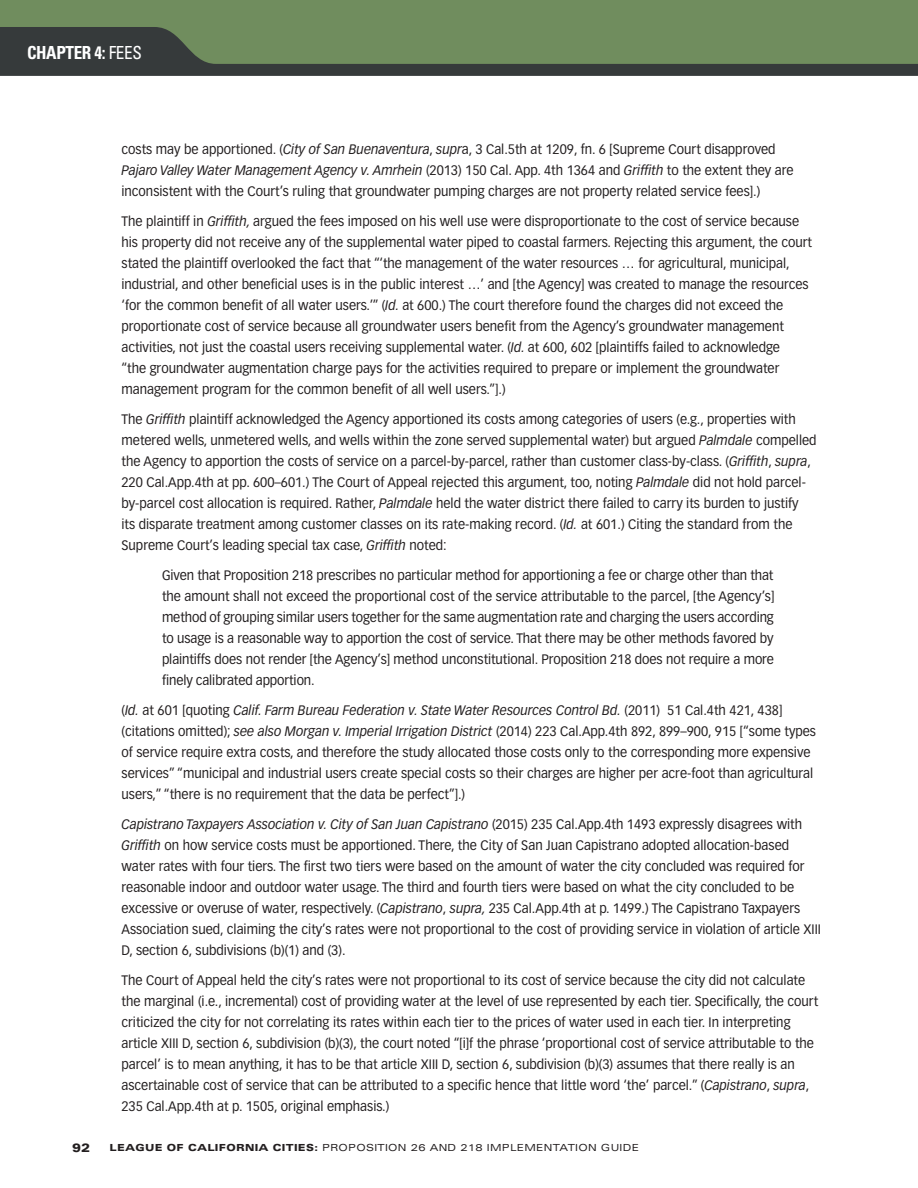
<style>
.page{position:relative;width:918px;height:1188px;background:#fff}
.page>*{position:absolute;margin:0;border:0;box-sizing:border-box;transform-origin:0 0}
.t1{font:700 condensed 18px "Univers";letter-spacing:-.02em;color:#fff;scale:.95 1}
.Body_indent{font:13.5px/21px "Vectora LT";color:#231f20;scale:.95 1}
.BLOCK_quote{font:13.5px/21px "Vectora LT";letter-spacing:-.005em;color:#231f20;text-align:justify;scale:.95 1}
.t2{font:900 expanded 12px "Univers";color:#231f20}
.t3{font:expanded 9.75px "Univers";letter-spacing:.03em;color:#231f20}
.s1{font-weight:400}
.s2{font-style:italic}
.s3{font-weight:900}
</style>
<div class="page">
<div style="left:0;top:0;width:918px;height:69px;background:#708d5e"></div>
<svg style="left:0;top:27px;width:918px;height:49px"></svg>
<h1 class="t1" style="left:27px;top:42px;width:122px">CHAPTER 4: <span class="s1">FEES</span></h1>
<p class="Body_indent" style="left:122px;top:139px;width:709px">costs may be apportioned. (<span class="s2">City of San Buenaventura</span>, <span class="s2">supr</span>a, 3 Cal.5th at 1209, fn. 6 [Supreme Court disapproved<br><span class="s2">Pajaro Valley Water Management Agency v. Amrhein</span> (2013) 150 Cal. App. 4th 1364 and <span class="s2">Griffith</span> to the extent they are inconsistent with the Court’s ruling that groundwater pumping charges are not property related service fees].)</p>
<p class="Body_indent" style="left:122px;top:211px;width:728px">The plaintiff in <span class="s2">Griffith,</span> argued the fees imposed on his well use were disproportionate to the cost of service because his property did not receive any of the supplemental water piped to coastal farmers. Rejecting this argument, the court stated the plaintiff overlooked the fact that “‘the management of the water resources … for agricultural, municipal, industrial, and other beneficial uses is in the public interest …’ and [the Agency] was created to manage the resources ‘for the common benefit of all water users.’” (<span class="s2">Id.</span> at 600.) The court therefore found the charges did not exceed the proportionate cost of service because all groundwater users benefit from the Agency’s groundwater management activities, not just the coastal users receiving supplemental water. (<span class="s2">Id.</span> at 600, 602 [plaintiffs failed to acknowledge<br>“the groundwater augmentation charge pays for the activities required to prepare or implement the groundwater management program for the common benefit of all well users.”].)</p>
<p class="Body_indent" style="left:122px;top:409px;width:733px">The <span class="s2">Griffith</span> plaintiff acknowledged the Agency apportioned its costs among categories of users (e.g., properties with metered wells, unmetered wells, and wells within the zone served supplemental water) but argued <span class="s2">Palmdale</span> compelled the Agency to apportion the costs of service on a parcel-by-parcel, rather than customer class-by-class. (<span class="s2">Griffith</span>, <span class="s2">supra</span>, 220 Cal.App.4th at pp. 600–601.) The Court of Appeal rejected this argument, too, noting <span class="s2">Palmdale</span> did not hold parcel&shy;by-parcel cost allocation is required. Rather, <span class="s2">Palmdale</span> held the water district there failed to carry its burden to justify<br>its disparate treatment among customer classes on its rate-making record. (<span class="s2">Id.</span> at 601.) Citing the standard from the Supreme Court’s leading special tax case, <span class="s2">Griffith</span> noted:</p>
<p class="BLOCK_quote" style="left:162px;top:565px;width:646px">Given that Proposition 218 prescribes no particular method for apportioning a fee or charge other than that the amount shall not exceed the proportional cost of the service attributable to the parcel, [the Agency’s] method of grouping similar users together for the same augmentation rate and charging the users according to usage is a reasonable way to apportion the cost of service. That there may be other methods favored by plaintiffs does not render [the Agency’s] method unconstitutional. Proposition 218 does not require a more finely calibrated apportion.</p>
<p class="Body_indent" style="left:122px;top:700px;width:733px">(<span class="s2">Id.</span> at 601 [quoting <span class="s2">Calif. Farm Bureau Federation v. State Water Resources Control Bd.</span> (2011) 51 Cal.4th 421, 438] (citations omitted); <span class="s2">see also Morgan v. Imperial Irrigation District</span> (2014) 223 Cal.App.4th 892, 899–900, 915 [“some types of service require extra costs, and therefore the study allocated those costs only to the corresponding more expensive services” “municipal and industrial users create special costs so their charges are higher per acre-foot than agricultural users,” “there is no requirement that the data be perfect”].)</p>
<p class="Body_indent" style="left:122px;top:814px;width:738px"><span class="s2">Capistrano Taxpayers Association v. City of San Juan Capistrano</span> (2015) 235 Cal.App.4th 1493 expressly disagrees with <span class="s2">Griffith</span> on how service costs must be apportioned. There, the City of San Juan Capistrano adopted allocation-based water rates with four tiers. The first two tiers were based on the amount of water the city concluded was required for reasonable indoor and outdoor water usage. The third and fourth tiers were based on what the city concluded to be excessive or overuse of water, respectively. (<span class="s2">Capistrano</span>, <span class="s2">supra,</span> 235 Cal.App.4th at p. 1499.) The Capistrano Taxpayers Association sued, claiming the city’s rates were not proportional to the cost of providing service in violation of article XIII D, section 6, subdivisions (b)(1) and (3).</p>
<p class="Body_indent" style="left:122px;top:970px;width:735px">The Court of Appeal held the city’s rates were not proportional to its cost of service because the city did not calculate the marginal (i.e., incremental) cost of providing water at the level of use represented by each tier. Specifically, the court criticized the city for not correlating its rates within each tier to the prices of water used in each tier. In interpreting article XIII D, section 6, subdivision (b)(3), the court noted “[i]f the phrase ‘proportional cost of service attributable to the parcel’ is to mean anything, it has to be that article XIII D, section 6, subdivision (b)(3) assumes that there really is an ascertainable cost of service that can be attributed to a specific hence that little word ‘the’ parcel.” (<span class="s2">Capistrano</span>, <span class="s2">supra</span>, 235 Cal.App.4th at p. 1505, original emphasis.)</p>
<p class="t2" style="left:72px;top:1141px;width:20px">92</p>
<p class="t3" style="left:110px;top:1142px;width:531px"><span class="s3">LEAGUE OF CALIFORNIA CITIES:</span> PROPOSITION 26 AND 218 IMPLEMENTATION GUIDE</p>
</div>
